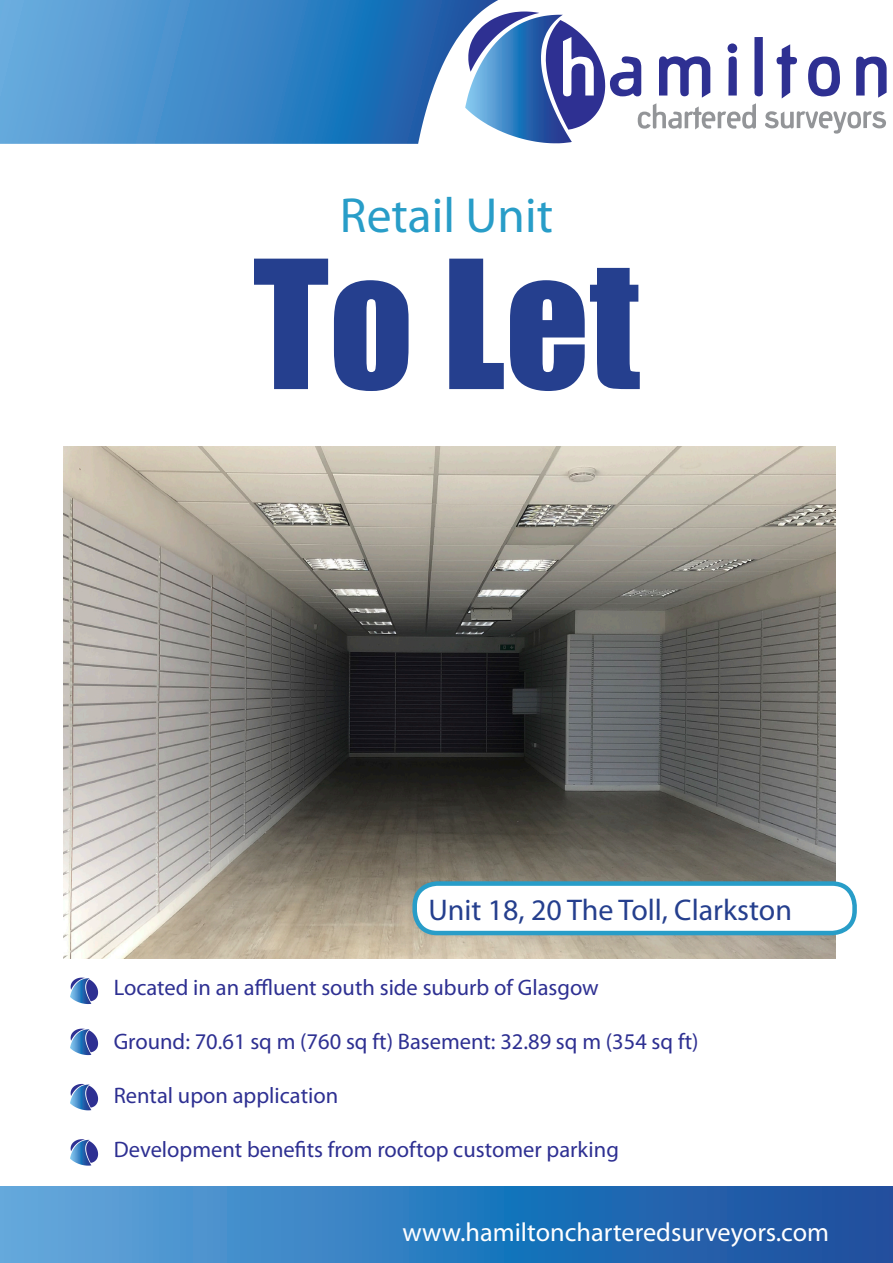
<style>
.page{position:relative;width:893px;height:1263px;background:#fff}
.page>*{position:absolute;margin:0;border:0;box-sizing:border-box;transform-origin:0 0}
.t1{font:165px "Impact";color:#253f8e}
.t2{font:49.5px "Myriad Pro";color:#289dc8}
.t3{font:30px "Myriad Pro";color:#253f8e}
.t4{font:26.25px "Myriad Pro";color:#fff}
.t5{font:22.5px "Myriad Pro";color:#2e3092}
</style>
<div class="page">
<svg style="left:0;top:1186px;width:893px;height:77px;background:#337abd"></svg>
<svg style="left:70px;top:977px;width:28px;height:27px"></svg>
<svg style="left:70px;top:1029px;width:28px;height:26px"></svg>
<svg style="left:70px;top:1084px;width:28px;height:26px"></svg>
<svg style="left:70px;top:1139px;width:28px;height:27px"></svg>
<svg style="left:0;top:0;width:498px;height:144px;background:#478dc9"></svg>
<svg style="left:465px;top:12px;width:422px;height:131px"></svg>
<img style="left:64px;top:446px;width:772px;height:513px">
<div style="left:415px;top:883px;width:440px;height:50px;background:#fff;border-radius:22px"></div>
<div style="left:412px;top:881px;width:445px;height:54px;border:4px solid #289dc8;border-radius:22px"></div>
<p class="t2" style="left:340px;top:184px;width:215px">Retail Unit</p>
<p class="t1" style="left:253px;top:196px;width:388px">To Let</p>
<p class="t3" style="left:428px;top:891px;width:365px">Unit 18, 20 The Toll, Clarkston</p>
<p class="t5" style="left:114px;top:973px;width:487px">Located in an affluent south side suburb of Glasgow</p>
<p class="t5" style="left:114px;top:1027px;width:586px">Ground: 70.61 sq m (760 sq ft) Basement: 32.89 sq m (354 sq ft)</p>
<p class="t5" style="left:114px;top:1081px;width:226px">Rental upon application</p>
<p class="t5" style="left:114px;top:1135px;width:507px">Development benefits from rooftop customer parking</p>
<p class="t4" style="left:403px;top:1216px;width:428px">www.hamiltoncharteredsurveyors.com</p>
</div>
